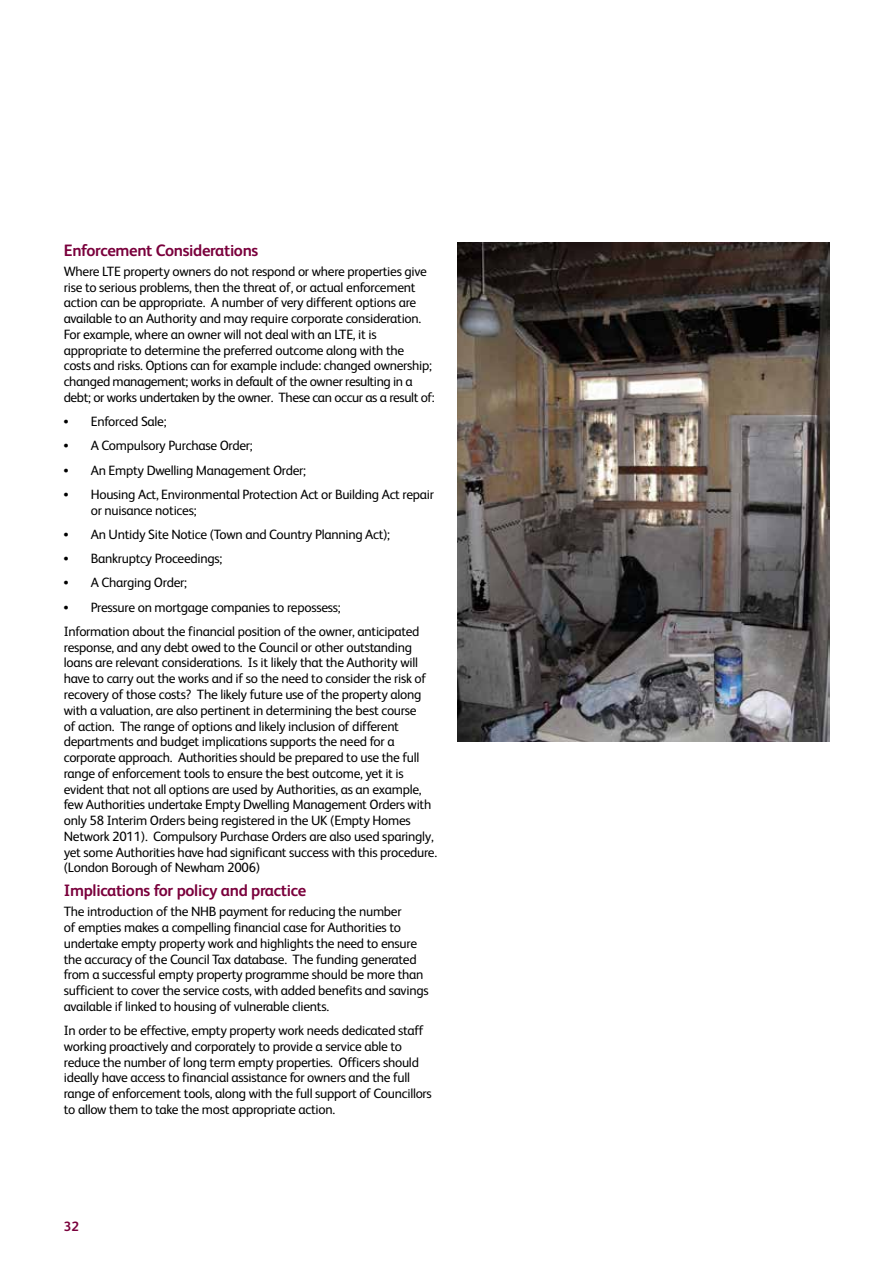
<style>
.page{position:relative;width:893px;height:1263px;background:#fff}
.page>*{position:absolute;margin:0;border:0;box-sizing:border-box;transform-origin:0 0}
.t1{font:700 16.5px "FS Albert";letter-spacing:-.02em;color:#7a003c}
.t2{font:13.5px/15.8px "FS Albert";letter-spacing:-.02em;color:#000}
.t3{font:700 13.5px "FS Albert";color:#7a003c}
.s1{font-family:"Times"}
</style>
<div class="page">
<img style="left:457px;top:243px;width:372px;height:498px">
<p class="t1" style="left:64px;top:241px;width:196px">Enforcement Considerations</p>
<p class="t2" style="left:64px;top:263px;width:373px">Where LTE property owners do not respond or where properties give rise to serious problems, then the threat of, or actual enforcement action can be appropriate. A number of very different options are available to an Authority and may require corporate consideration.<br>For example, where an owner will not deal with an LTE, it is appropriate to determine the preferred outcome along with the costs and risks. Options can for example include: changed ownership; changed management; works in default of the owner resulting in a debt; or works undertaken by the owner. These can occur as a result of:</p>
<p class="t2" style="left:64px;top:414px;width:104px"><span class="s1">•</span> Enforced Sale;</p>
<p class="t2" style="left:64px;top:438px;width:190px"><span class="s1">•</span> A Compulsory Purchase Order;</p>
<p class="t2" style="left:64px;top:462px;width:244px"><span class="s1">•</span> An Empty Dwelling Management Order;</p>
<p class="t2" style="left:91px;top:486px;width:345px;text-indent:-27px"><span class="s1">•</span> Housing Act, Environmental Protection Act or Building Act repair or nuisance notices;</p>
<p class="t2" style="left:64px;top:526px;width:328px"><span class="s1">•</span> An Untidy Site Notice (Town and Country Planning Act);</p>
<p class="t2" style="left:64px;top:551px;width:160px"><span class="s1">•</span> Bankruptcy Proceedings;</p>
<p class="t2" style="left:64px;top:575px;width:125px"><span class="s1">•</span> A Charging Order;</p>
<p class="t2" style="left:64px;top:595px;width:357px;line-height:24.3px"><span class="s1">•</span> Pressure on mortgage companies to repossess;<br>Information about the financial position of the owner, anticipated</p>
<p class="t2" style="left:64px;top:639px;width:375px">response, and any debt owed to the Council or other outstanding loans are relevant considerations. Is it likely that the Authority will have to carry out the works and if so the need to consider the risk of recovery of those costs? The likely future use of the property along with a valuation, are also pertinent in determining the best course<br>of action. The range of options and likely inclusion of different departments and budget implications supports the need for a corporate approach. Authorities should be prepared to use the full range of enforcement tools to ensure the best outcome, yet it is evident that not all options are used by Authorities, as an example, few Authorities undertake Empty Dwelling Management Orders with only 58 Interim Orders being registered in the UK (Empty Homes Network 2011). Compulsory Purchase Orders are also used sparingly, yet some Authorities have had significant success with this procedure. (London Borough of Newham 2006)</p>
<p class="t1" style="left:64px;top:881px;width:244px">Implications for policy and practice</p>
<p class="t2" style="left:64px;top:904px;width:366px">The introduction of the NHB payment for reducing the number<br>of empties makes a compelling financial case for Authorities to undertake empty property work and highlights the need to ensure the accuracy of the Council Tax database. The funding generated from a successful empty property programme should be more than sufficient to cover the service costs, with added benefits and savings available if linked to housing of vulnerable clients.</p>
<p class="t2" style="left:64px;top:1023px;width:370px">In order to be effective, empty property work needs dedicated staff working proactively and corporately to provide a service able to reduce the number of long term empty properties. Officers should ideally have access to financial assistance for owners and the full range of enforcement tools, along with the full support of Councillors to allow them to take the most appropriate action.</p>
<p class="t3" style="left:64px;top:1219px;width:17px">32</p>
</div>
